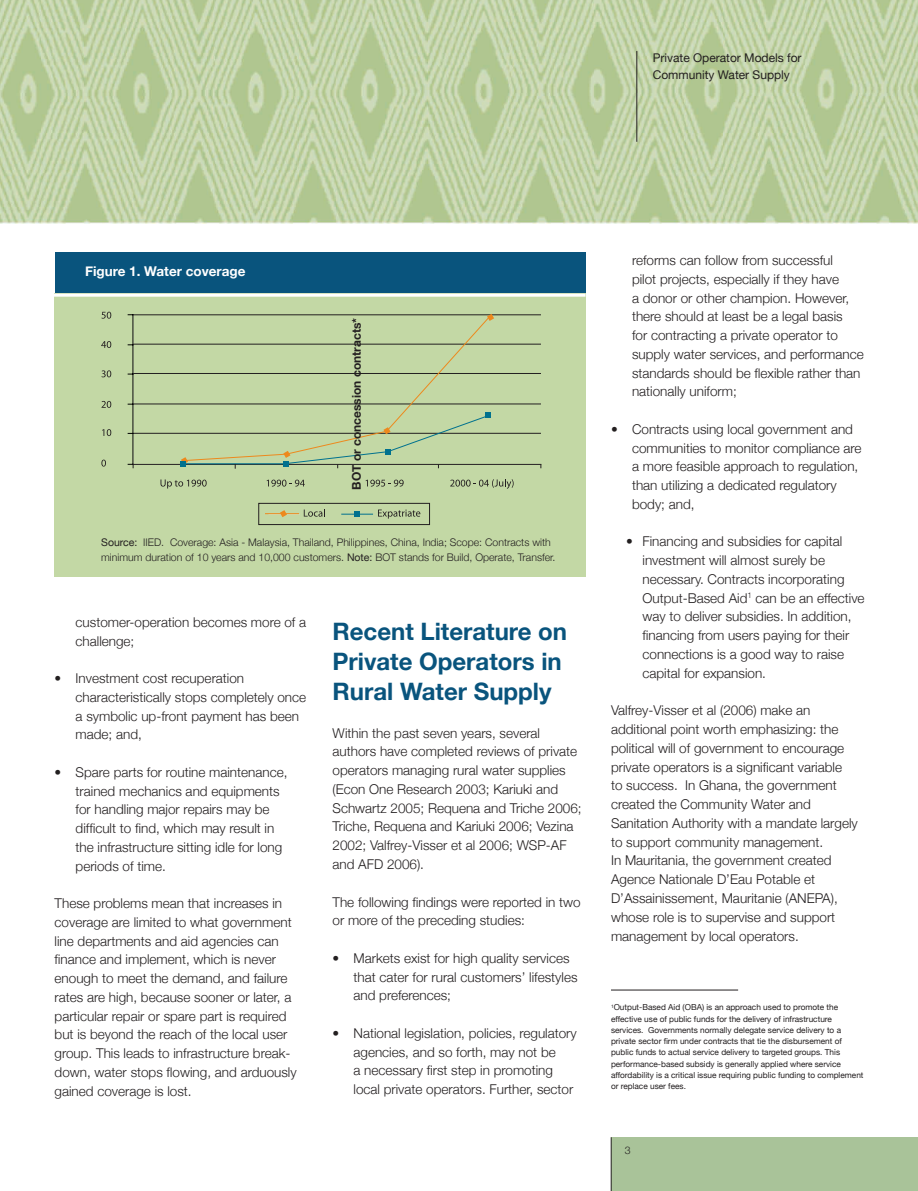
<style>
.page{position:relative;width:918px;height:1191px;background:#fff}
.page>*{position:absolute;margin:0;border:0;box-sizing:border-box;transform-origin:0 0}
.t1{font:700 24px/30px "Helvetica Neue";color:#09547d}
.t2{font:300 13.5px/18.8px "Helvetica Neue";color:#231f20}
.t3{font:700 13.5px "Helvetica Neue";color:#fff}
.t4{font:12px/16.5px "Helvetica";color:#231f20}
.t5{font:12px/16.5px "Helvetica Neue";color:#231f20}
.t6{font:700 12px "Helvetica Neue";color:#231f20}
.t7{font:300 10.5px/15px "Helvetica Neue";color:#231f20}
.t8{font:8.25px/11.2px "Helvetica Neue";color:#231f20}
.s1{font-weight:400}
</style>
<div class="page">
<img style="left:0;top:0;width:918px;height:223px">
<hr style="left:590px;top:51px;width:1px;height:64px;background:#231f20">
<div style="left:611px;top:1137px;width:307px;height:54px;background:#a9c399"></div>
<hr style="left:611px;top:1137px;width:1px;height:54px;background:#231f20">
<hr style="left:636px;top:51px;width:1px;height:91px;background:#231f20">
<div style="left:55px;top:252px;width:530px;height:42px;background:#09547d"></div>
<div style="left:54px;top:294px;width:531px;height:283px;background:#c3d8a5"></div>
<hr style="left:54px;top:294px;width:531px;height:3px;background:#fff">
<hr style="left:133px;top:433px;width:408px;height:1px;background:#231f20">
<hr style="left:133px;top:404px;width:408px;height:1px;background:#231f20">
<hr style="left:133px;top:373px;width:408px;height:1px;background:#231f20">
<hr style="left:133px;top:344px;width:408px;height:1px;background:#231f20">
<hr style="left:133px;top:314px;width:408px;height:1px;background:#231f20">
<hr style="left:133px;top:315px;width:1px;height:149px;background:#040503">
<svg style="left:184px;top:319px;width:308px;height:142px"></svg>
<hr style="left:341px;top:514px;width:32px;height:1px;background:#00718e">
<hr style="left:133px;top:464px;width:408px;height:1px;background:#231f20">
<hr style="left:265px;top:513px;width:34px;height:1px;background:#ed891d">
<svg style="left:280px;top:510px;width:7px;height:7px"></svg>
<svg style="left:487px;top:314px;width:7px;height:7px"></svg>
<svg style="left:354px;top:511px;width:5px;height:6px"></svg>
<svg style="left:181px;top:457px;width:7px;height:9px"></svg>
<svg style="left:283px;top:413px;width:208px;height:55px"></svg>
<hr style="left:184px;top:463px;width:101px;height:1px;background:#00718e">
<svg style="left:304px;top:509px;width:21px;height:7px"></svg>
<svg style="left:378px;top:509px;width:42px;height:9px"></svg>
<svg style="left:101px;top:312px;width:10px;height:7px"></svg>
<svg style="left:101px;top:341px;width:10px;height:7px"></svg>
<svg style="left:101px;top:370px;width:10px;height:7px"></svg>
<svg style="left:102px;top:401px;width:9px;height:7px"></svg>
<svg style="left:102px;top:429px;width:9px;height:7px"></svg>
<svg style="left:161px;top:479px;width:46px;height:9px"></svg>
<svg style="left:267px;top:479px;width:38px;height:7px"></svg>
<svg style="left:366px;top:479px;width:38px;height:7px"></svg>
<svg style="left:450px;top:479px;width:64px;height:10px"></svg>
<svg style="left:101px;top:459px;width:5px;height:7px"></svg>
<div style="left:259px;top:503px;width:171px;height:22px;border:1px solid #231f20"></div>
<hr style="left:611px;top:989px;width:127px;height:1px;background:#231f20">
<p class="t4" style="left:612px;top:47px;width:192px">Improving Water Utility Services For<br>The Poor Through Delegated</p>
<p class="t5" style="left:653px;top:50px;width:150px">Private Operator Models for<br>Community Water Supply</p>
<p class="t3" style="left:85px;top:262px;width:162px">Figure 1. Water coverage</p>
<p class="t6" style="left:349px;top:490px;width:174px;rotate:-90deg">BOT or concession contracts*</p>
<p class="t7" style="left:101px;top:534px;width:456px"><span class="s1">Source:</span> IIED. Coverage: Asia - Malaysia, Thailand, Philippines, China, India; Scope: Contracts with minimum duration of 1 0 years and 1 0,000 customers. <span class="s1">Note:</span> BOT stands for Build, Operate, Transfer.</p>
<p class="t2" style="left:76px;top:612px;width:232px">customer-operation becomes more of a challenge;</p>
<p class="t2" style="left:76px;top:668px;width:232px;text-indent:-21px">• Investment cost recuperation characteristically stops completely once a symbolic up-front payment has been made; and,</p>
<p class="t2" style="left:76px;top:762px;width:213px;text-indent:-21px">• Spare parts for routine maintenance, trained mechanics and equipments for handling major repairs may be difficult to find, which may result in the infrastructure sitting idle for long periods of time.</p>
<p class="t2" style="left:55px;top:893px;width:244px">These problems mean that increases in coverage are limited to what government line departments and aid agencies can finance and implement, which is never enough to meet the demand, and failure rates are high, because sooner or later, a particular repair or spare part is required but is beyond the reach of the local user group. This leads to infrastructure break&shy;down, water stops flowing, and arduously gained coverage is lost.</p>
<p class="t1" style="left:333px;top:616px;width:236px">Recent Literature on<br>Private Operators in<br>Rural Water Supply</p>
<p class="t2" style="left:333px;top:723px;width:251px">Within the past seven years, several authors have completed reviews of private operators managing rural water supplies (Econ One Research 2003; Kariuki and Schwartz 2005; Requena and Triche 2006; Triche, Requena and Kariuki 2006; Vezina 2002; Valfrey-Visser et al 2006; WSP-AF and AFD 2006).</p>
<p class="t2" style="left:333px;top:892px;width:250px">The following findings were reported in two or more of the preceding studies:</p>
<p class="t2" style="left:354px;top:948px;width:226px;text-indent:-21px">• Markets exist for high quality services that cater for rural customers’ lifestyles and preferences;</p>
<p class="t2" style="left:354px;top:1023px;width:225px;text-indent:-21px">• National legislation, policies, regulatory agencies, and so forth, may not be<br>a necessary first step in promoting local private operators. Further, sector</p>
<p class="t2" style="left:632px;top:251px;width:233px">reforms can follow from successful<br>pilot projects, especially if they have<br>a donor or other champion. However, there should at least be a legal basis<br>for contracting a private operator to supply water services, and performance standards should be flexible rather than nationally uniform;</p>
<p class="t2" style="left:632px;top:419px;width:231px;text-indent:-21px">• Contracts using local government and communities to monitor compliance are a more feasible approach to regulation, than utilizing a dedicated regulatory body; and,</p>
<p class="t2" style="left:643px;top:532px;width:224px;text-indent:-16px">• Financing and subsidies for capital investment will almost surely be necessary. Contracts incorporating Output-Based Aid<sup>1</sup> can be an effective way to deliver subsidies. In addition, financing from users paying for their connections is a good way to raise capital for expansion.</p>
<p class="t2" style="left:611px;top:701px;width:248px">Valfrey-Visser et al (2006) make an additional point worth emphasizing: the political will of government to encourage private operators is a significant variable<br>to success. In Ghana, the government created the Community Water and Sanitation Authority with a mandate largely to support community management.</p>
<p class="t2" style="left:611px;top:850px;width:228px">In Mauritania, the government created Agence Nationale D’Eau Potable et D’Assainissement, Mauritanie (ANEPA), whose role is to supervise and support management by local operators.</p>
<p class="t8" style="left:611px;top:1001px;width:254px"><sup>1</sup>Output-Based Aid (OBA) is an approach used to promote the effective use of public funds for the delivery of infrastructure services. Governments normally delegate service delivery to a private sector firm under contracts that tie the disbursement of public funds to actual service delivery to targeted groups. This performance-based subsidy is generally applied where service affordability is a critical issue requiring public funding to complement or replace user fees.</p>
</div>
